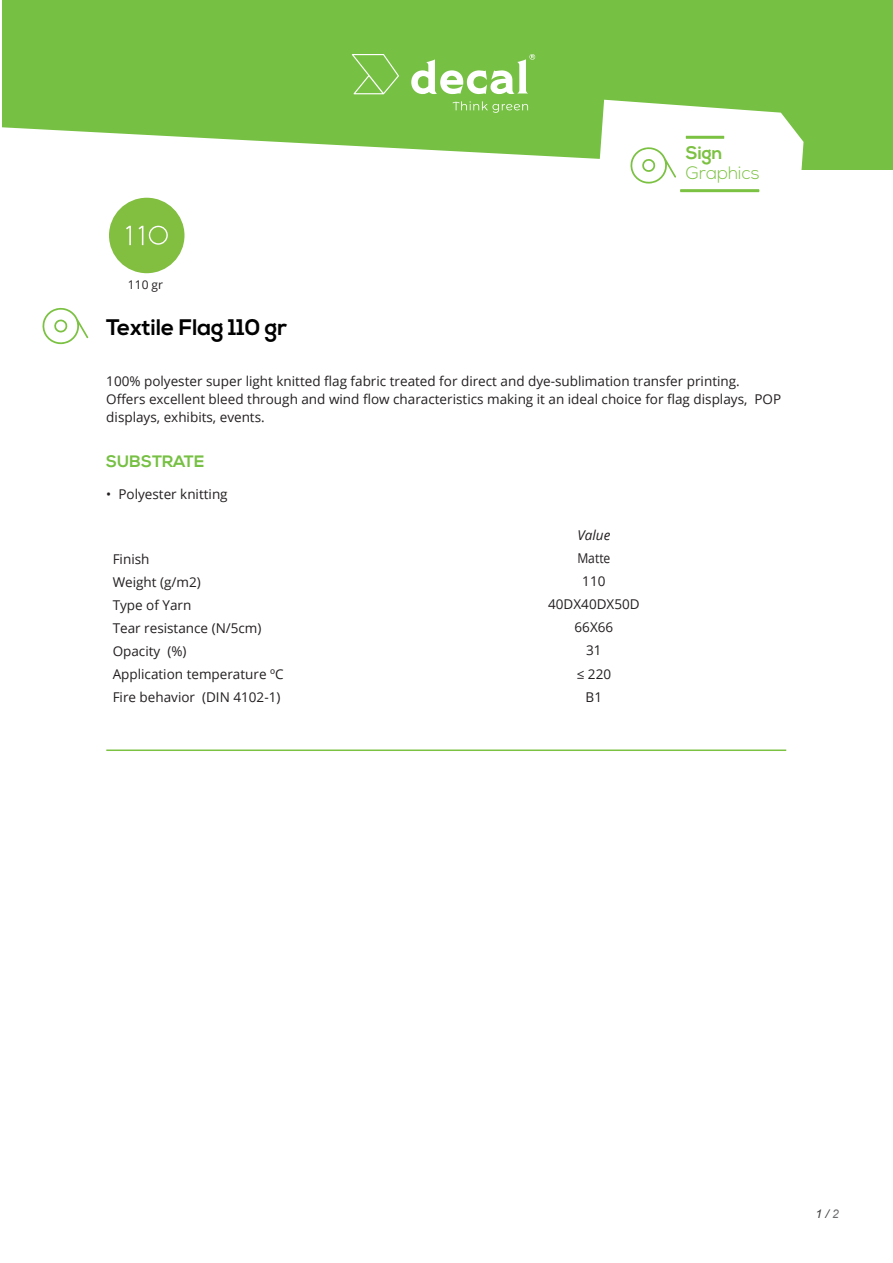
<style>
.page{position:relative;width:893px;height:1263px;background:#fff}
.page>*{position:absolute;margin:0;border:0;box-sizing:border-box;transform-origin:0 0}
.t1{font:700 22.5px "Nexa";color:#000}
.t2{font:300 18px "Nexa";color:#7cc142}
.t3{font:700 18px "Nexa";color:#7cc142}
.t4{font:700 16.5px "Nexa";color:#76c043}
.t5{font:13.5px/18px "Open Sans";color:#231f20}
.t6{font:italic 13.5px "Open Sans";color:#231f20}
.t7{font:13.5px "Open Sans";color:#231f20;scale:.9 1}
.t8{font:12px "Open Sans";color:#231f20}
.t9{font:italic 12px "Arial";color:#3e3e3f}
.s1{color:#6c6d70}
</style>
<div class="page">
<div style="left:3px;top:0;width:889px;height:169px;background:#76c043"></div>
<svg style="left:602px;top:100px;width:201px;height:70px;fill:#fff"></svg>
<svg style="left:2px;top:127px;width:775px;height:66px;fill:#fff"></svg>
<svg style="left:686px;top:136px;width:38px;height:3px"></svg>
<svg style="left:630px;top:147px;width:129px;height:45px"></svg>
<svg style="left:452px;top:101px;width:76px;height:12px"></svg>
<svg style="left:352px;top:54px;width:47px;height:40px"></svg>
<svg style="left:411px;top:54px;width:124px;height:40px"></svg>
<hr style="left:106px;top:749px;width:680px;height:2px;background:#7bc142">
<svg style="left:42px;top:307px;width:46px;height:37px"></svg>
<div style="left:109px;top:198px;width:75px;height:75px;background:#82be40;border-radius:50%"></div>
<svg style="left:126px;top:226px;width:5px;height:19px"></svg>
<svg style="left:139px;top:226px;width:4px;height:19px"></svg>
<svg style="left:149px;top:226px;width:19px;height:19px"></svg>
<p class="t8" style="left:128px;top:277px;width:37px">110 gr</p>
<h2 class="t3" style="left:686px;top:143px;width:38px">Sign</h2>
<h2 class="t2" style="left:686px;top:162px;width:75px">Graphics</h2>
<h1 class="t1" style="left:106px;top:315px;width:182px">Textile Flag 110 gr</h1>
<p class="t5" style="left:106px;top:372px;width:676px">100% polyester super light knitted flag fabric treated for direct and dye-sublimation transfer printing.<br>Offers excellent bleed through and wind flow characteristics making it an ideal choice for flag displays, POP displays, exhibits, events.</p>
<p class="t4" style="left:106px;top:452px;width:100px">SUBSTRATE</p>
<p class="t5" style="left:106px;top:485px;width:123px">• Polyester knitting</p>
<p class="t6" style="left:577px;top:526px;width:34px">Value</p>
<p class="t5" style="left:113px;top:549px;width:38px">Finish</p>
<p class="t7" style="left:577px;top:549px;width:38px">Matte</p>
<p class="t5" style="left:113px;top:572px;width:90px">Weight (g/m2)</p>
<p class="t5" style="left:582px;top:572px;width:25px">110</p>
<p class="t5" style="left:113px;top:595px;width:80px">Type of Yarn</p>
<p class="t5" style="left:548px;top:595px;width:93px">40DX40DX50D</p>
<p class="t5" style="left:113px;top:618px;width:150px">Tear resistance (N/5cm)</p>
<p class="t5" style="left:575px;top:618px;width:40px">66X66</p>
<p class="t5" style="left:113px;top:642px;width:75px">Opacity (%)</p>
<p class="t5" style="left:586px;top:641px;width:17px">31</p>
<p class="t5" style="left:113px;top:665px;width:172px">Application temperature ºC</p>
<p class="t5" style="left:577px;top:664px;width:36px">≤ 220</p>
<p class="t5" style="left:113px;top:688px;width:169px">Fire behavior (DIN 4102-1)</p>
<p class="t5" style="left:586px;top:687px;width:18px">B1</p>
<p class="t9" style="left:816px;top:1206px;width:25px">1 / <span class="s1">2</span></p>
</div>
